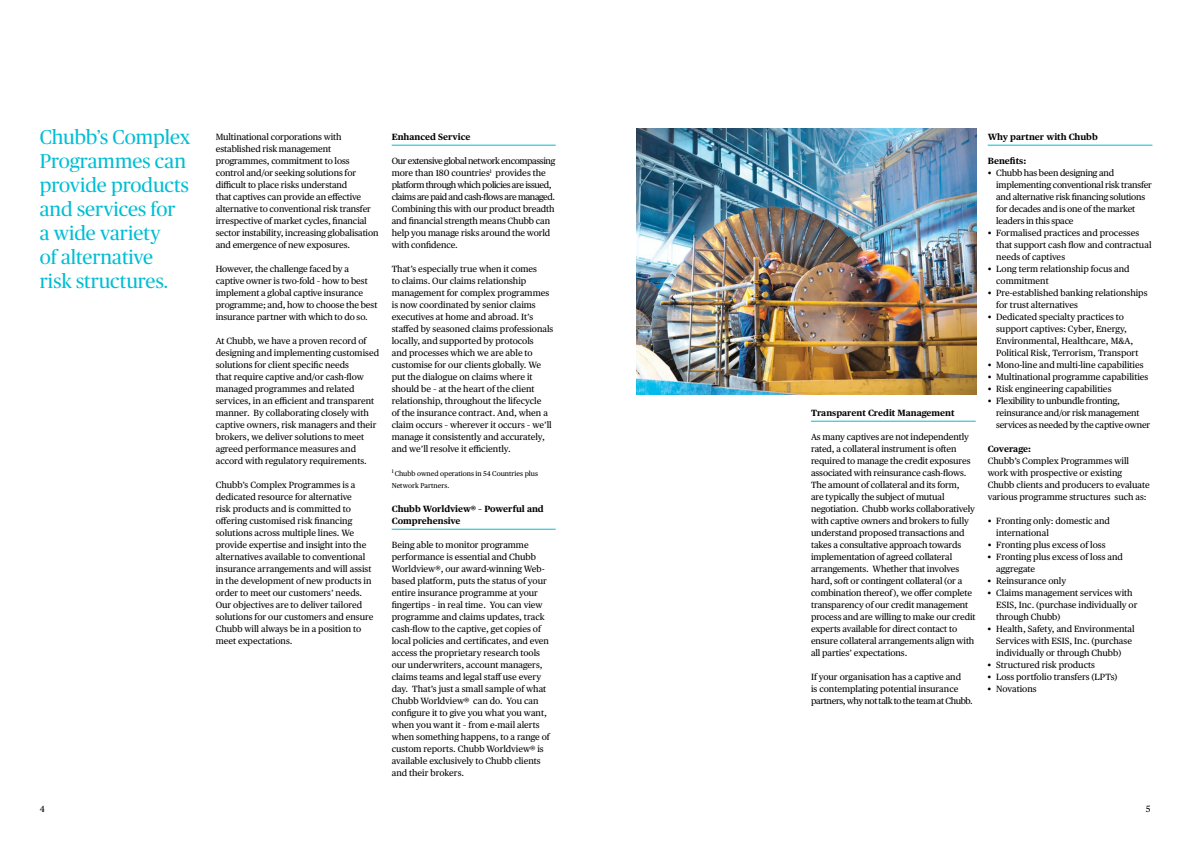
<style>
.page{position:relative;width:1191px;height:842px;background:#fff}
.page>*{position:absolute;margin:0;border:0;box-sizing:border-box;transform-origin:0 0}
.t1{font:20px/24px "Chubb Publico";color:#00bed4}
.t2{font:9px/12px "Chubb Publico Text";color:#000}
.t3{font:9px/12px "Chubb Publico Text";letter-spacing:-.02em;color:#000}
.t4{font:700 9px/12px "Chubb Publico Text";color:#000}
.t5{font:7px/12px "Chubb Publico Text";color:#000}
</style>
<div class="page">
<hr style="left:392px;top:145px;width:164px;height:1px;background:#00bed4">
<hr style="left:392px;top:529px;width:164px;height:1px;background:#00bed4">
<hr style="left:811px;top:421px;width:164px;height:1px;background:#00bed4">
<hr style="left:987px;top:145px;width:165px;height:1px;background:#00bed4">
<img style="left:636px;top:128px;width:340px;height:266px">
<h1 class="t1" style="left:40px;top:124px;width:152px">Chubb’s Complex<br>Programmes can provide products and services for<br>a wide variety<br>of alternative<br>risk structures.</h1>
<p class="t2" style="left:216px;top:130px;width:164px">Multinational corporations with established risk management programmes, commitment to loss control and/or seeking solutions for difficult to place risks understand<br>that captives can provide an effective alternative to conventional risk transfer irrespective of market cycles, financial sector instability, increasing globalisation and emergence of new exposures.</p>
<p class="t2" style="left:216px;top:262px;width:163px">However, the challenge faced by a captive owner is two-fold – how to best implement a global captive insurance programme; and, how to choose the best insurance partner with which to do so.</p>
<p class="t2" style="left:216px;top:334px;width:165px">At Chubb, we have a proven record of designing and implementing customised solutions for client specific needs<br>that require captive and/or cash-flow managed programmes and related services, in an efficient and transparent manner. By collaborating closely with captive owners, risk managers and their brokers, we deliver solutions to meet agreed performance measures and accord with regulatory requirements.</p>
<p class="t2" style="left:216px;top:478px;width:159px">Chubb’s Complex Programmes is a dedicated resource for alternative<br>risk products and is committed to offering customised risk financing solutions across multiple lines. We provide expertise and insight into the alternatives available to conventional insurance arrangements and will assist in the development of new products in order to meet our customers’ needs.<br>Our objectives are to deliver tailored solutions for our customers and ensure Chubb will always be in a position to meet expectations.</p>
<p class="t4" style="left:392px;top:130px;width:80px">Enhanced Service</p>
<p class="t2" style="left:392px;top:154px;width:165px">Our extensive global network encompassing more than 180 countries<sup>1</sup> provides the platform through which policies are issued, claims are paid and cash-flows are managed.<br>Combining this with our product breadth and financial strength means Chubb can help you manage risks around the world with confidence.</p>
<p class="t2" style="left:392px;top:262px;width:163px">That’s especially true when it comes<br>to claims. Our claims relationship management for complex programmes is now coordinated by senior claims executives at home and abroad. It’s staffed by seasoned claims professionals locally, and supported by protocols<br>and processes which we are able to customise for our clients globally. We put the dialogue on claims where it should be – at the heart of the client relationship, throughout the lifecycle<br>of the insurance contract. And, when a claim occurs – wherever it occurs – we’ll manage it consistently and accurately, and we’ll resolve it efficiently.</p>
<p class="t5" style="left:392px;top:467px;width:148px"><sup>1</sup> Chubb owned operations in 54 Countries plus<br>Network Partners.</p>
<p class="t4" style="left:392px;top:502px;width:154px">Chubb Worldview® – Powerful and<br>Comprehensive</p>
<p class="t2" style="left:392px;top:538px;width:159px">Being able to monitor programme performance is essential and Chubb Worldview®, our award-winning Web&shy;based platform, puts the status of your entire insurance programme at your fingertips – in real time. You can view programme and claims updates, track cash-flow to the captive, get copies of local policies and certificates, and even access the proprietary research tools our underwriters, account managers, claims teams and legal staff use every day. That’s just a small sample of what Chubb Worldview® can do. You can configure it to give you what you want, when you want it – from e-mail alerts when something happens, to a range of custom reports. Chubb Worldview® is available exclusively to Chubb clients and their brokers.</p>
<p class="t4" style="left:811px;top:406px;width:145px">Transparent Credit Management</p>
<p class="t2" style="left:811px;top:430px;width:166px">As many captives are not independently rated, a collateral instrument is often required to manage the credit exposures associated with reinsurance cash-flows.<br>The amount of collateral and its form,<br>are typically the subject of mutual negotiation. Chubb works collaboratively with captive owners and brokers to fully understand proposed transactions and takes a consultative approach towards implementation of agreed collateral arrangements. Whether that involves hard, soft or contingent collateral (or a combination thereof), we offer complete transparency of our credit management process and are willing to make our credit experts available for direct contact to ensure collateral arrangements align with all parties’ expectations.</p>
<p class="t2" style="left:811px;top:670px;width:163px">If your organisation has a captive and<br>is contemplating potential insurance partners, why not talk to the team at Chubb.</p>
<p class="t4" style="left:987px;top:130px;width:111px">Why partner with Chubb</p>
<p class="t4" style="left:987px;top:154px;width:40px">Benefits:</p>
<p class="t3" style="left:996px;top:166px;width:157px;text-indent:-8px">• Chubb has been designing and implementing conventional risk transfer and alternative risk financing solutions for decades and is one of the market leaders in this space</p>
<p class="t2" style="left:996px;top:226px;width:157px;text-indent:-8px">• Formalised practices and processes that support cash flow and contractual needs of captives</p>
<p class="t2" style="left:996px;top:262px;width:135px;text-indent:-8px">• Long term relationship focus and commitment</p>
<p class="t2" style="left:996px;top:286px;width:153px;text-indent:-9px">• Pre-established banking relationships for trust alternatives</p>
<p class="t2" style="left:996px;top:310px;width:144px;text-indent:-8px">• Dedicated specialty practices to support captives: Cyber, Energy, Environmental, Healthcare, M&amp;A, Political Risk, Terrorism, Transport</p>
<p class="t2" style="left:987px;top:358px;width:157px">• Mono-line and multi-line capabilities</p>
<p class="t2" style="left:987px;top:370px;width:162px">• Multinational programme capabilities</p>
<p class="t2" style="left:987px;top:382px;width:125px">• Risk engineering capabilities</p>
<p class="t3" style="left:996px;top:394px;width:156px;text-indent:-8px">• Flexibility to unbundle fronting, reinsurance and/or risk management services as needed by the captive owner</p>
<p class="t4" style="left:987px;top:442px;width:45px">Coverage:</p>
<p class="t2" style="left:987px;top:454px;width:164px">Chubb’s Complex Programmes will work with prospective or existing Chubb clients and producers to evaluate various programme structures such as:</p>
<p class="t2" style="left:996px;top:514px;width:115px;text-indent:-8px">• Fronting only: domestic and international</p>
<p class="t2" style="left:987px;top:538px;width:119px">• Fronting plus excess of loss</p>
<p class="t2" style="left:996px;top:550px;width:128px;text-indent:-8px">• Fronting plus excess of loss and aggregate</p>
<p class="t2" style="left:987px;top:574px;width:80px">• Reinsurance only</p>
<p class="t2" style="left:996px;top:586px;width:143px;text-indent:-8px">• Claims management services with<br>ESIS, Inc. (purchase individually or through Chubb)</p>
<p class="t2" style="left:996px;top:622px;width:140px;text-indent:-8px">• Health, Safety, and Environmental<br>Services with ESIS, Inc. (purchase individually or through Chubb)</p>
<p class="t2" style="left:987px;top:658px;width:109px">• Structured risk products</p>
<p class="t2" style="left:987px;top:670px;width:131px">• Loss portfolio transfers (LPTs)</p>
<p class="t2" style="left:987px;top:682px;width:51px">• Novations</p>
<p class="t2" style="left:40px;top:802px;width:7px">4</p>
<p class="t2" style="left:1145px;top:802px;width:6px">5</p>
</div>
